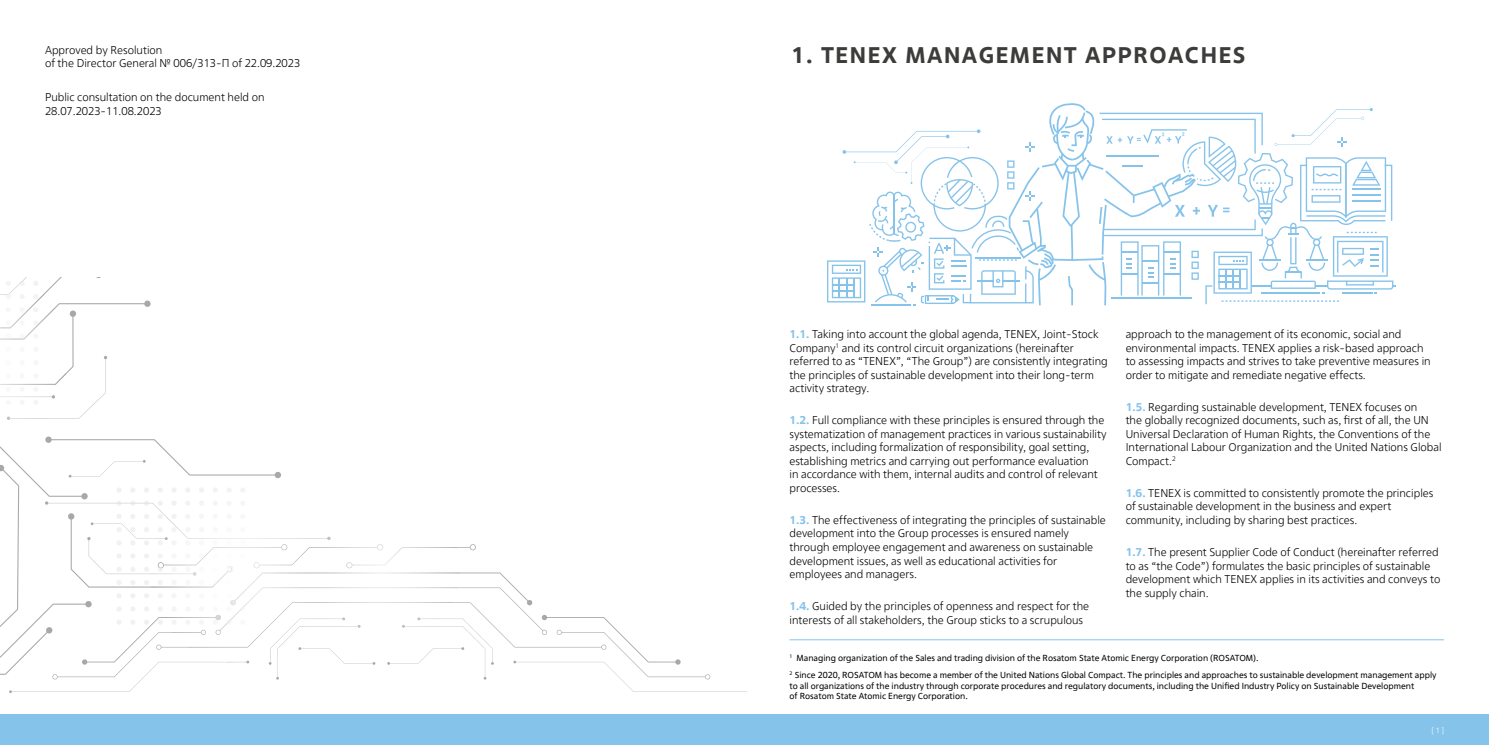
<style>
.page{position:relative;width:1489px;height:745px;background:#fff}
.page>*{position:absolute;margin:0;border:0;box-sizing:border-box;transform-origin:0 0}
.t1{font:700 22.5px "Rosatom";letter-spacing:.07em;color:#3c3c3b}
.t2{font:300 11.25px/13.5px "Rosatom";color:#000}
.t3{font:8.75px/17.6px "Rosatom";color:#000}
.t4{font:300 7.5px "Rosatom";color:#fff}
.s1{font-weight:700;color:#86c3eb}
</style>
<div class="page">
<div style="left:0;top:713px;width:1488px;height:31px;background:#86c3eb"></div>
<hr style="left:789px;top:639px;width:654px;height:1px;background:#86c3eb">
<svg style="left:827px;top:103px;width:568px;height:202px"></svg>
<svg style="left:0;top:277px;width:746px;height:415px"></svg>
<p class="t2" style="left:45px;top:43px;width:257px">Approved by Resolution<br>of the Director General № 006/313-П of 22.09.2023</p>
<p class="t2" style="left:45px;top:91px;width:221px">Public consultation on the document held on<br>28.07.2023-11.08.2023</p>
<h1 class="t1" style="left:791px;top:40px;width:456px">1. TENEX MANAGEMENT APPROACHES</h1>
<p class="t2" style="left:789px;top:327px;width:320px"><span class="s1">1.1.</span> Taking into account the global agenda, TENEX, Joint-Stock Company<sup>1</sup> and its control circuit organizations (hereinafter referred to as “TENEX”, “The Group”) are consistently integrating the principles of sustainable development into their long-term activity strategy.</p>
<p class="t2" style="left:789px;top:413px;width:318px"><span class="s1">1.2.</span> Full compliance with these principles is ensured through the systematization of management practices in various sustainability aspects, including formalization of responsibility, goal setting, establishing metrics and carrying out performance evaluation<br>in accordance with them, internal audits and control of relevant processes.</p>
<p class="t2" style="left:789px;top:513px;width:318px"><span class="s1">1.3.</span> The effectiveness of integrating the principles of sustainable development into the Group processes is ensured namely through employee engagement and awareness on sustainable development issues, as well as educational activities for employees and managers.</p>
<p class="t2" style="left:789px;top:599px;width:301px"><span class="s1">1.4.</span> Guided by the principles of openness and respect for the interests of all stakeholders, the Group sticks to a scrupulous</p>
<p class="t2" style="left:1125px;top:327px;width:306px">approach to the management of its economic, social and environmental impacts. TENEX applies a risk-based approach to assessing impacts and strives to take preventive measures in order to mitigate and remediate negative effects.</p>
<p class="t2" style="left:1125px;top:400px;width:317px"><span class="s1">1.5.</span> Regarding sustainable development, TENEX focuses on<br>the globally recognized documents, such as, first of all, the UN Universal Declaration of Human Rights, the Conventions of the International Labour Organization and the United Nations Global Compact.<sup>2</sup></p>
<p class="t2" style="left:1125px;top:486px;width:309px"><span class="s1">1.6.</span> TENEX is committed to consistently promote the principles of sustainable development in the business and expert community, including by sharing best practices.</p>
<p class="t2" style="left:1125px;top:545px;width:316px"><span class="s1">1.7.</span> The present Supplier Code of Conduct (hereinafter referred to as “the Code”) formulates the basic principles of sustainable development which TENEX applies in its activities and conveys to the supply chain.</p>
<p class="t3" style="left:789px;top:648px;width:648px"><sup>1</sup> Managing organization of the Sales and trading division of the Rosatom State Atomic Energy Corporation (ROSATOM).<br><sup>2</sup> Since 2020, ROSATOM has become a member of the United Nations Global Compact. The principles and approaches to sustainable development management apply</p>
<p class="t3" style="left:789px;top:680px;width:626px;line-height:10.5px">to all organizations of the industry through corporate procedures and regulatory documents, including the Unified Industry Policy on Sustainable Development of Rosatom State Atomic Energy Corporation.</p>
<p class="t4" style="left:1431px;top:725px;width:14px">[ 1 ]</p>
</div>
